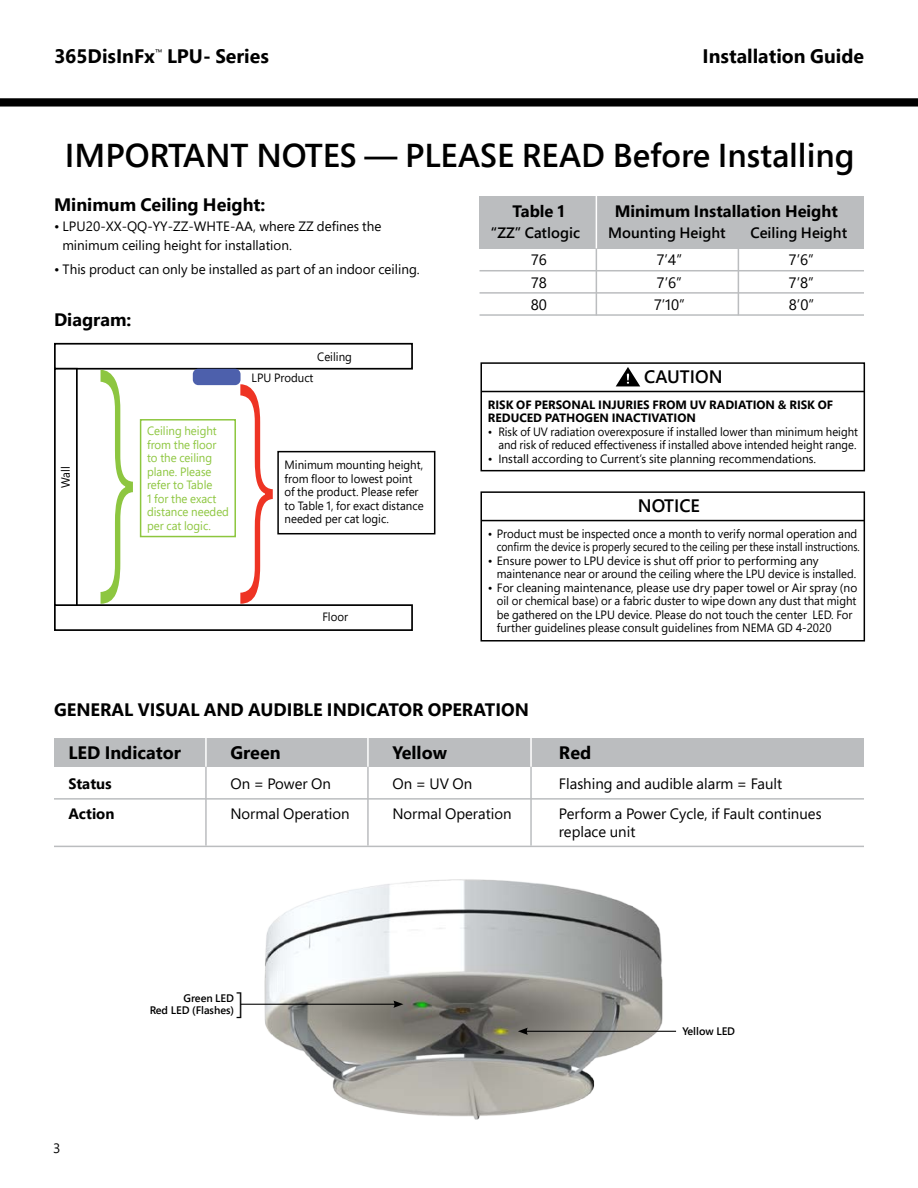
<style>
.page{position:relative;width:918px;height:1188px;background:#fff}
.page>*{position:absolute;margin:0;border:0;box-sizing:border-box;transform-origin:0 0}
.t1{font:300 268.2px "Open Sans";color:#8dc640;scale:.42 1}
.t2{font:600 33px "Segoe Pro";color:#000}
.t3{font:300 30px "Segoe Pro";color:#000}
.t4{font:700 19.5px "Segoe Pro";color:#000}
.t5{font:700 18px "Segoe Pro";color:#000}
.t6{font:600 18px "Segoe Pro";color:#000}
.t7{font:700 16.5px "Segoe Pro";color:#000}
.t8{font:15px/18px "Segoe Pro";color:#000}
.t9{font:600 15px "Segoe Pro";color:#000}
.t10{font:700 15px "Segoe Pro";color:#000}
.t11{font:13.5px/19.5px "Segoe Pro";color:#000}
.t12{font:12px/13.5px "Segoe Pro";color:#000}
.t13{font:12px/13.5px "Segoe Pro";color:#000;text-align:right;scale:.96 1}
.t14{font:12px/13.5px "Segoe Pro";color:#000;text-align:right;scale:.95 1}
.t15{font:12px/13.5px "Segoe Pro";color:#8dc63f;scale:.96 1}
.t16{font:700 12px/13.5px "Segoe Pro";color:#000}
.t17{font:600 10.95px/12px "Segoe Pro";color:#000;text-align:right}
.s1{font-size:251.7px;color:#ee3424}
</style>
<div class="page">
<div style="left:0;top:98px;width:918px;height:9px;background:#000"></div>
<div style="left:480px;top:362px;width:385px;height:109px;border:2px solid #000"></div>
<svg style="left:481px;top:363px;width:383px;height:30px"></svg>
<svg style="left:483px;top:519px;width:379px;height:3px"></svg>
<div style="left:480px;top:491px;width:385px;height:151px;border:2px solid #000"></div>
<div style="left:54px;top:739px;width:810px;height:28px;background:#bbbdbf"></div>
<hr style="left:205px;top:748px;width:2px;height:98px;background:#bbbdbf">
<hr style="left:367px;top:748px;width:2px;height:98px;background:#bbbdbf">
<hr style="left:530px;top:748px;width:2px;height:98px;background:#bbbdbf">
<hr style="left:205px;top:738px;width:2px;height:29px;background:#fff">
<hr style="left:367px;top:738px;width:2px;height:29px;background:#fff">
<hr style="left:530px;top:738px;width:2px;height:29px;background:#fff">
<hr style="left:54px;top:798px;width:810px;height:2px;background:#bbbdbf">
<hr style="left:54px;top:846px;width:810px;height:1px;background:#bbbdbf">
<img style="left:252px;top:879px;width:412px;height:241px">
<hr style="left:525px;top:1031px;width:151px;height:1px;background:#000">
<svg style="left:518px;top:1028px;width:10px;height:7px"></svg>
<hr style="left:241px;top:1004px;width:155px;height:1px;background:#000">
<svg style="left:393px;top:1001px;width:10px;height:7px"></svg>
<div style="left:480px;top:196px;width:384px;height:52px;background:#bbbdbf"></div>
<hr style="left:596px;top:230px;width:1px;height:85px;background:#bbbdbf">
<hr style="left:738px;top:230px;width:1px;height:85px;background:#bbbdbf">
<hr style="left:596px;top:190px;width:1px;height:58px;background:#fff">
<hr style="left:480px;top:270px;width:384px;height:1px;background:#bbbdbf">
<hr style="left:480px;top:292px;width:384px;height:2px;background:#bbbdbf">
<hr style="left:480px;top:314px;width:384px;height:2px;background:#bbbdbf">
<div style="left:54px;top:343px;width:359px;height:27px;border:2px solid #000"></div>
<div style="left:54px;top:604px;width:359px;height:27px;border:2px solid #000"></div>
<div style="left:54px;top:368px;width:24px;height:238px;border:2px solid #000"></div>
<div style="left:193px;top:369px;width:48px;height:16px;background:#4d60ac;border-radius:6px"></div>
<div style="left:277px;top:451px;width:158px;height:83px;border:2px solid #000"></div>
<div style="left:140px;top:419px;width:96px;height:118px;border:2px solid #8dc63f"></div>
<h3 class="t4" style="left:54px;top:42px;width:216px">365DisInFx<sup>™</sup> LPU- Series</h3>
<h3 class="t4" style="left:703px;top:42px;width:163px">Installation Guide</h3>
<h2 class="t2" style="left:65px;top:133px;width:791px">IMPORTANT NOTES — PLEASE READ Before Installing</h2>
<h3 class="t5" style="left:54px;top:192px;width:213px">Minimum Ceiling Height:</h3>
<p class="t11" style="left:62px;top:216px;width:321px;text-indent:-8px">• LPU20-XX-QQ-YY-ZZ-WHTE-AA, where ZZ defines the minimum ceiling height for installation.</p>
<p class="t11" style="left:54px;top:259px;width:367px">• This product can only be installed as part of an indoor ceiling.</p>
<h3 class="t7" style="left:513px;top:199px;width:54px">Table 1</h3>
<h3 class="t7" style="left:615px;top:199px;width:225px">Minimum Installation Height</h3>
<p class="t9" style="left:491px;top:223px;width:91px">“ZZ” Catlogic</p>
<p class="t9" style="left:608px;top:223px;width:119px">Mounting Height</p>
<p class="t9" style="left:750px;top:223px;width:98px">Ceiling Height</p>
<p class="t8" style="left:531px;top:250px;width:17px">76</p>
<p class="t8" style="left:657px;top:250px;width:27px">7’4”</p>
<p class="t8" style="left:789px;top:250px;width:26px">7’6”</p>
<p class="t8" style="left:531px;top:273px;width:17px">78</p>
<p class="t8" style="left:657px;top:273px;width:26px">7’6”</p>
<p class="t8" style="left:789px;top:273px;width:26px">7’8”</p>
<p class="t8" style="left:531px;top:295px;width:18px">80</p>
<p class="t8" style="left:654px;top:295px;width:32px">7’10”</p>
<p class="t8" style="left:789px;top:295px;width:27px">8’0”</p>
<h3 class="t5" style="left:54px;top:307px;width:79px">Diagram:</h3>
<p class="t13" style="left:317px;top:349px;width:38px">Ceiling</p>
<p class="t13" style="left:58px;top:488px;width:24px;rotate:-90deg">Wall</p>
<h1 class="t1" style="left:97px;top:280px;width:429px">} <span class="s1">}</span></h1>
<p class="t13" style="left:252px;top:370px;width:66px">LPU Product</p>
<p class="t15" style="left:147px;top:424px;width:87px">Ceiling height from the floor to the ceiling plane. Please refer to Table<br>1 for the exact distance needed per cat logic.</p>
<p class="t13" style="left:285px;top:458px;width:146px;text-align:left">Minimum mounting height, from floor to lowest point of the product. Please refer to Table 1, for exact distance needed per cat logic.</p>
<p class="t13" style="left:322px;top:610px;width:28px">Floor</p>
<h3 class="t6" style="left:644px;top:365px;width:80px">CAUTION</h3>
<p class="t16" style="left:488px;top:397px;width:347px">RISK OF PERSONAL INJURIES FROM UV RADIATION &amp; RISK OF<br>REDUCED PATHOGEN INACTIVATION</p>
<p class="t14" style="left:488px;top:424px;width:391px">• Risk of UV radiation overexposure if installed lower than minimum height and risk of reduced effectiveness if installed above intended height range.</p>
<p class="t12" style="left:488px;top:451px;width:330px">• Install according to Current’s site planning recommendations.</p>
<h3 class="t6" style="left:638px;top:494px;width:64px">NOTICE</h3>
<p class="t13" style="left:488px;top:526px;width:389px">• Product must be inspected once a month to verify normal operation and confirm the device is properly secured to the ceiling per these install instructions.</p>
<p class="t12" style="left:497px;top:553px;width:361px;text-indent:-9px">• Ensure power to LPU device is shut off prior to performing any maintenance near or around the ceiling where the LPU device is installed.</p>
<p class="t12" style="left:497px;top:580px;width:362px;text-indent:-9px">• For cleaning maintenance, please use dry paper towel or Air spray (no oil or chemical base) or a fabric duster to wipe down any dust that might be gathered on the LPU device. Please do not touch the center LED. For further guidelines please consult guidelines from NEMA GD 4-2020</p>
<h3 class="t5" style="left:54px;top:696px;width:476px">GENERAL VISUAL AND AUDIBLE INDICATOR OPERATION</h3>
<h3 class="t5" style="left:68px;top:740px;width:114px">LED Indicator</h3>
<h3 class="t5" style="left:230px;top:740px;width:52px">Green</h3>
<h3 class="t5" style="left:392px;top:740px;width:56px">Yellow</h3>
<h3 class="t5" style="left:559px;top:740px;width:34px">Red</h3>
<p class="t10" style="left:68px;top:773px;width:45px">Status</p>
<p class="t8" style="left:230px;top:774px;width:102px">On = Power On</p>
<p class="t8" style="left:392px;top:774px;width:81px">On = UV On</p>
<p class="t8" style="left:559px;top:774px;width:225px">Flashing and audible alarm = Fault</p>
<p class="t10" style="left:68px;top:803px;width:48px">Action</p>
<p class="t8" style="left:230px;top:804px;width:121px">Normal Operation</p>
<p class="t8" style="left:392px;top:804px;width:121px">Normal Operation</p>
<p class="t8" style="left:559px;top:804px;width:264px">Perform a Power Cycle, if Fault continues replace unit</p>
<p class="t11" style="left:53px;top:1138px;width:9px">3</p>
<p class="t17" style="left:150px;top:992px;width:86px">Green LED<br>Red LED (Flashes)</p>
<h3 class="t3" style="left:244px;top:1028px;width:10px;rotate:-180deg">[</h3>
<p class="t17" style="left:683px;top:1025px;width:54px">Yellow LED</p>
</div>
